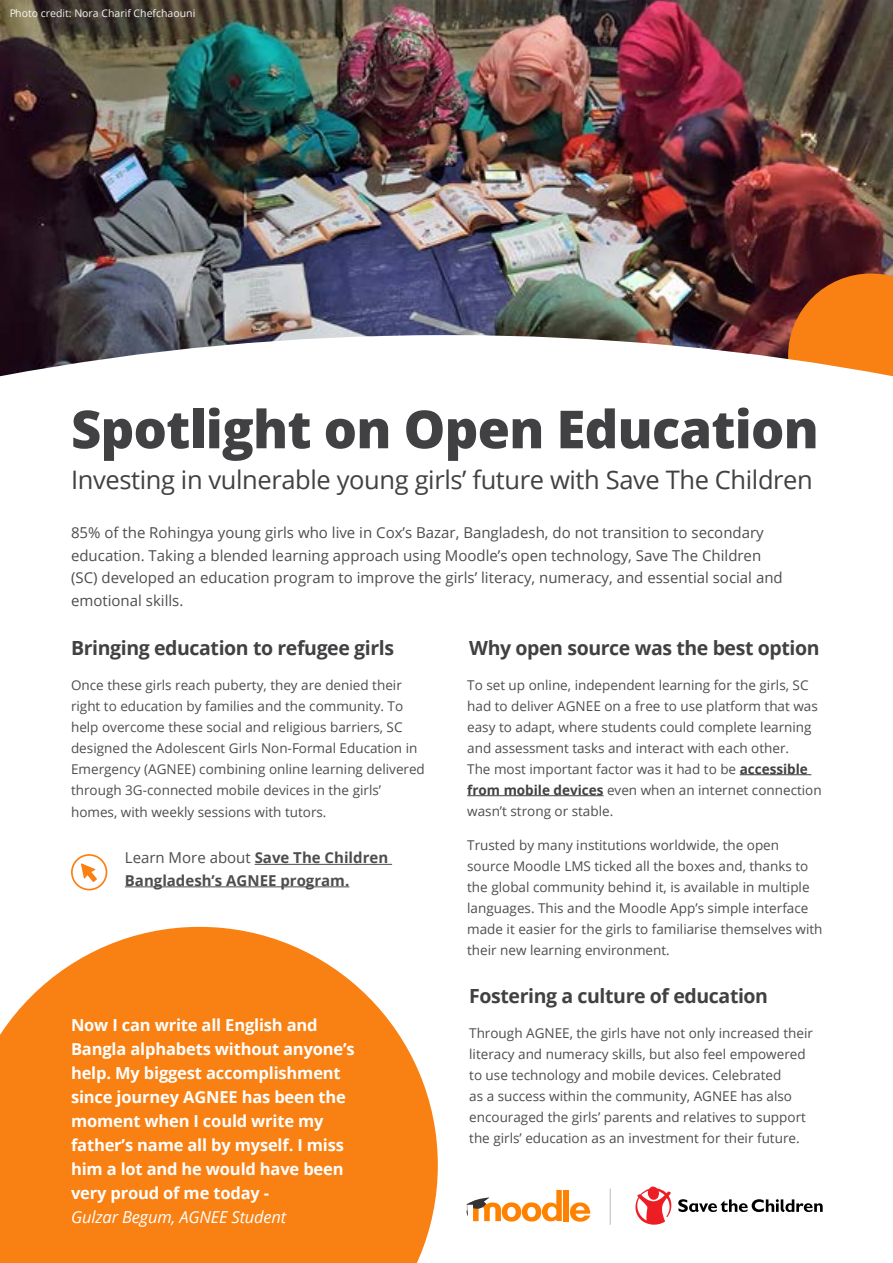
<style>
.page{position:relative;width:893px;height:1263px;background:#fff}
.page>*{position:absolute;margin:0;border:0;box-sizing:border-box;transform-origin:0 0}
.t1{font:800 52.5px "Open Sans";letter-spacing:-.015em;color:#414042}
.t2{font:25.5px "Open Sans";letter-spacing:-.015em;color:#414042}
.t3{font:700 19.5px "Open Sans";letter-spacing:-.02em;color:#414042}
.t4{font:700 16.5px/24px "Open Sans";letter-spacing:-.01em;color:#fff}
.t5{font:italic 16.5px "Open Sans";letter-spacing:-.01em;color:#fff}
.t6{font:15px/22.5px "Open Sans";color:#4d4d4f}
.t7{font:700 15px/22.5px "Open Sans";color:#4d4d4f}
.t8{font:13.5px/21px "Open Sans";color:#4d4d4f}
.t9{font:10.5px "Open Sans";color:#fff}
.s1{font-weight:700;color:#414042}
.s2{font-weight:400}
</style>
<div class="page">
<img style="left:0;top:0;width:893px;height:335px">
<hr style="left:255px;top:864px;width:137px;height:1px;background:#4d4d4f">
<hr style="left:125px;top:886px;width:224px;height:1px;background:#4d4d4f">
<div style="left:563px;top:1190px;width:6px;height:31px;background:#ff8100"></div>
<svg style="left:570px;top:1202px;width:20px;height:20px"></svg>
<svg style="left:466px;top:1190px;width:96px;height:31px"></svg>
<svg style="left:71px;top:854px;width:36px;height:36px"></svg>
<svg style="left:0;top:927px;width:438px;height:336px;background:#f99030"></svg>
<svg style="left:788px;top:273px;width:105px;height:62px;background:#ce6615"></svg>
<svg style="left:0;top:335px;width:893px;height:42px"></svg>
<hr style="left:740px;top:774px;width:71px;height:1px;background:#414042">
<hr style="left:467px;top:795px;width:136px;height:1px;background:#414042">
<svg style="left:635px;top:1186px;width:188px;height:39px"></svg>
<hr style="left:610px;top:1188px;width:1px;height:37px;background:#babcbe">
<p class="t9" style="left:9px;top:6px;width:188px">Photo credit: Nora Charif Chefchaouni</p>
<h1 class="t1" style="left:71px;top:389px;width:749px">Spotlight on Open Education</h1>
<h2 class="t2" style="left:71px;top:462px;width:743px">Investing in vulnerable young girls’ future with Save The Children</h2>
<p class="t6" style="left:71px;top:521px;width:713px">85% of the Rohingya young girls who live in Cox’s Bazar, Bangladesh, do not transition to secondary education. Taking a blended learning approach using Moodle’s open technology, Save The Children (SC) developed an education program to improve the girls’ literacy, numeracy, and essential social and emotional skills.</p>
<h3 class="t3" style="left:71px;top:634px;width:325px">Bringing education to refugee girls</h3>
<h3 class="t3" style="left:469px;top:634px;width:352px">Why open source was the best option</h3>
<p class="t8" style="left:71px;top:674px;width:355px">Once these girls reach puberty, they are denied their right to education by families and the community. To help overcome these social and religious barriers, SC designed the Adolescent Girls Non-Formal Education in Emergency (AGNEE) combining online learning delivered through 3G-connected mobile devices in the girls’</p>
<p class="t8" style="left:71px;top:801px;width:257px">homes, with weekly sessions with tutors.</p>
<p class="t8" style="left:467px;top:674px;width:356px">To set up online, independent learning for the girls, SC had to deliver AGNEE on a free to use platform that was easy to adapt, where students could complete learning and assessment tasks and interact with each other.<br>The most important factor was it had to be <span class="s1">accessible from mobile devices</span> even when an internet connection wasn’t strong or stable.</p>
<p class="t8" style="left:467px;top:834px;width:357px">Trusted by many institutions worldwide, the open source Moodle LMS ticked all the boxes and, thanks to the global community behind it, is available in multiple languages. This and the Moodle App’s simple interface made it easier for the girls to familiarise themselves with their new learning environment.</p>
<p class="t7" style="left:125px;top:846px;width:265px"><span class="s2">Learn More about</span> Save The Children<br>Bangladesh’s AGNEE program.</p>
<p class="t4" style="left:71px;top:1013px;width:285px">Now I can write all English and<br>Bangla alphabets without anyone’s help. My biggest accomplishment since journey AGNEE has been the moment when I could write my father’s name all by myself. I miss him a lot and he would have been very proud of me today -</p>
<p class="t5" style="left:71px;top:1206px;width:217px">Gulzar Begum, AGNEE Student</p>
<h3 class="t3" style="left:469px;top:982px;width:300px">Fostering a culture of education</h3>
<p class="t8" style="left:469px;top:1022px;width:345px">Through AGNEE, the girls have not only increased their literacy and numeracy skills, but also feel empowered to use technology and mobile devices. Celebrated<br>as a success within the community, AGNEE has also encouraged the girls’ parents and relatives to support the girls’ education as an investment for their future.</p>
</div>
